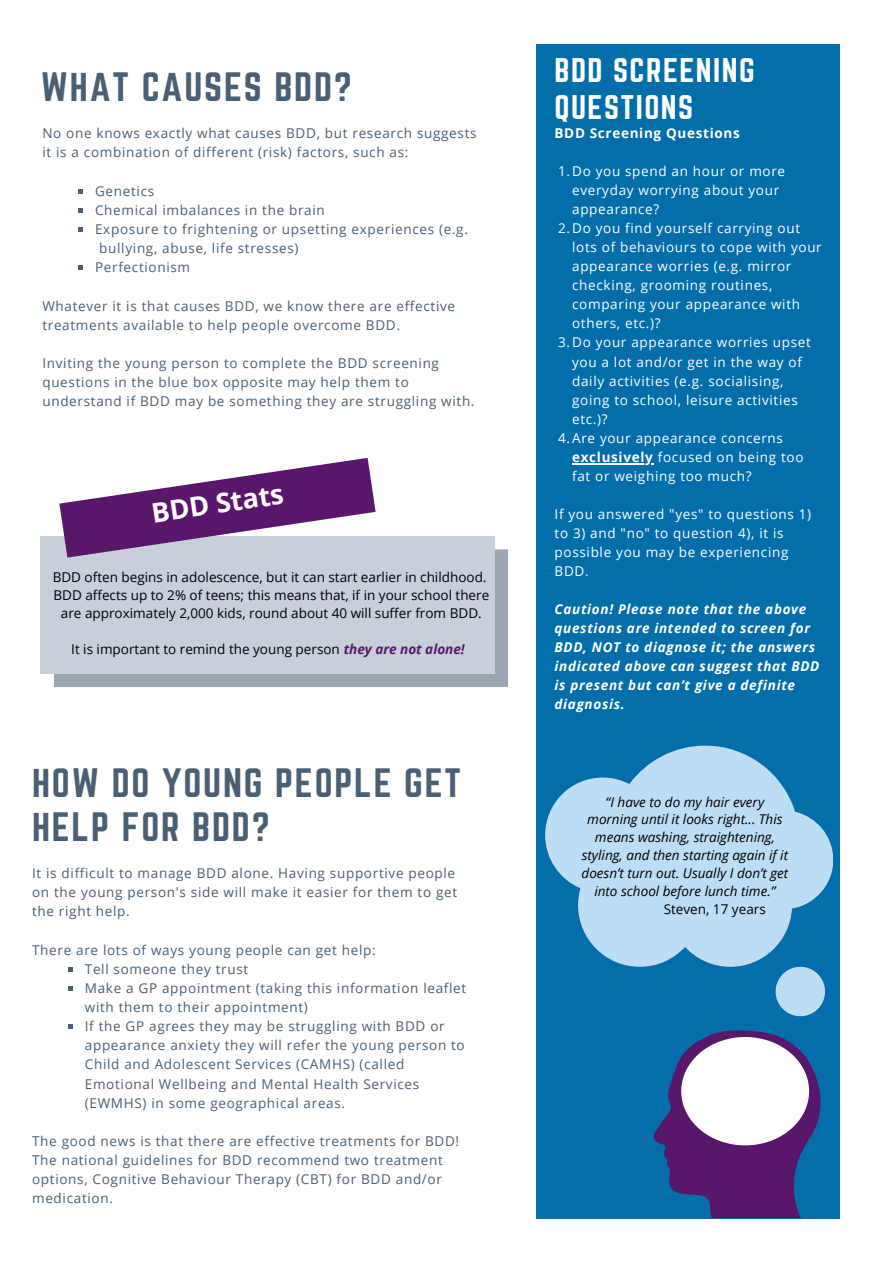
<style>
.page{position:relative;width:894px;height:1264px;background:#fff}
.page>*{position:absolute;margin:0;border:0;box-sizing:border-box;transform-origin:0 0}
.t1{font:36px/44px "Norwester";letter-spacing:.05em;color:#495f74}
.t2{font:30px/36.8px "Norwester";letter-spacing:.05em;color:#fff}
.t3{font:700 27px "Open Sans";color:#fff}
.t4{font:13.5px/19.2px "Open Sans";letter-spacing:.05em;color:#495f74}
.t5{font:13.5px/19px "Open Sans";letter-spacing:.05em;color:#fff}
.t6{font:13.5px/18px "Open Sans";color:#000;text-align:center}
.t7{font:italic 13.5px/17.9px "Open Sans";color:#000;text-align:center}
.t8{font:italic 700 13.5px/19px "Open Sans";letter-spacing:.05em;color:#fff}
.t9{font:700 13.5px "Open Sans";letter-spacing:.05em;color:#fff}
.s1{font-weight:700;font-style:italic;color:#58176b}
.s2{font-weight:700}
</style>
<div class="page">
<div style="left:536px;top:45px;width:303px;height:1173px;background:#046eab"></div>
<hr style="left:572px;top:463px;width:81px;height:1px;background:#fff">
<div style="left:54px;top:549px;width:454px;height:138px;background:#9aa7b2"></div>
<div style="left:41px;top:536px;width:453px;height:138px;background:#c7d0d8"></div>
<svg style="left:59px;top:458px;width:316px;height:99px"></svg>
<svg style="left:653px;top:1030px;width:167px;height:188px"></svg>
<svg style="left:78px;top:189px;width:5px;height:4px"></svg>
<svg style="left:78px;top:208px;width:5px;height:4px"></svg>
<svg style="left:78px;top:227px;width:5px;height:5px"></svg>
<svg style="left:78px;top:265px;width:5px;height:5px"></svg>
<svg style="left:545px;top:745px;width:287px;height:221px;fill:#bdddf4"></svg>
<svg style="left:775px;top:966px;width:49px;height:50px"></svg>
<svg style="left:68px;top:967px;width:5px;height:4px"></svg>
<svg style="left:68px;top:986px;width:5px;height:4px"></svg>
<svg style="left:68px;top:1024px;width:5px;height:4px"></svg>
<h1 class="t1" style="left:41px;top:66px;width:312px">WHAT CAUSES BDD?</h1>
<p class="t4" style="left:42px;top:123px;width:435px">No one knows exactly what causes BDD, but research suggests it is a combination of different (risk) factors, such as:</p>
<p class="t4" style="left:95px;top:181px;width:61px">Genetics</p>
<p class="t4" style="left:95px;top:200px;width:231px">Chemical imbalances in the brain</p>
<p class="t4" style="left:95px;top:219px;width:374px">Exposure to frightening or upsetting experiences (e.g.</p>
<p class="t4" style="left:99px;top:238px;width:201px">bullying, abuse, life stresses)</p>
<p class="t4" style="left:95px;top:257px;width:96px">Perfectionism</p>
<p class="t4" style="left:42px;top:296px;width:414px">Whatever it is that causes BDD, we know there are effective treatments available to help people overcome BDD.</p>
<p class="t4" style="left:42px;top:353px;width:433px">Inviting the young person to complete the BDD screening questions in the blue box opposite may help them to understand if BDD may be something they are struggling with.</p>
<h3 class="t3" style="left:149px;top:495px;width:135px;rotate:-9deg">BDD Stats</h3>
<p class="t6" style="left:53px;top:567px;width:438px">BDD often begins in adolescence, but it can start earlier in childhood.<br>BDD affects up to 2% of teens; this means that, if in your school there are approximately 2,000 kids, round about 40 will suffer from BDD.</p>
<p class="t6" style="left:71px;top:639px;width:395px">It is important to remind the young person <span class="s1">they are not alone!</span></p>
<h1 class="t1" style="left:32px;top:762px;width:430px">HOW DO YOUNG PEOPLE GET<br>HELP FOR BDD?</h1>
<p class="t4" style="left:32px;top:863px;width:426px">It is difficult to manage BDD alone. Having supportive people on the young person's side will make it easier for them to get the right help.</p>
<p class="t4" style="left:32px;top:939px;width:345px">There are lots of ways young people can get help:</p>
<p class="t4" style="left:85px;top:958px;width:383px">Tell someone they trust<br>Make a GP appointment (taking this information leaflet with them to their appointment)<br>If the GP agrees they may be struggling with BDD or appearance anxiety they will refer the young person to Child and Adolescent Services (CAMHS) (called Emotional Wellbeing and Mental Health Services (EWMHS) in some geographical areas.</p>
<p class="t4" style="left:32px;top:1131px;width:428px">The good news is that there are effective treatments for BDD!<br>The national guidelines for BDD recommend two treatment options, Cognitive Behaviour Therapy (CBT) for BDD and/or medication.</p>
<h2 class="t2" style="left:554px;top:53px;width:202px">BDD SCREENING<br>QUESTIONS</h2>
<p class="t9" style="left:554px;top:123px;width:187px">BDD Screening Questions</p>
<p class="t5" style="left:558px;top:161px;width:228px">1.Do you spend an hour or more</p>
<p class="t5" style="left:572px;top:180px;width:208px">everyday worrying about your</p>
<p class="t5" style="left:572px;top:199px;width:88px">appearance?</p>
<p class="t5" style="left:558px;top:218px;width:243px">2.Do you find yourself carrying out</p>
<p class="t5" style="left:572px;top:237px;width:251px">lots of behaviours to cope with your</p>
<p class="t5" style="left:572px;top:256px;width:221px">appearance worries (e.g. mirror</p>
<p class="t5" style="left:572px;top:275px;width:202px">checking, grooming routines,</p>
<p class="t5" style="left:572px;top:294px;width:229px">comparing your appearance with</p>
<p class="t5" style="left:572px;top:313px;width:90px">others, etc.)?</p>
<p class="t5" style="left:558px;top:333px;width:254px">3.Do your appearance worries upset</p>
<p class="t5" style="left:572px;top:352px;width:231px">you a lot and/or get in the way of</p>
<p class="t5" style="left:572px;top:371px;width:213px">daily activities (e.g. socialising,</p>
<p class="t5" style="left:572px;top:390px;width:227px">going to school, leisure activities</p>
<p class="t5" style="left:572px;top:409px;width:37px">etc.)?</p>
<p class="t5" style="left:558px;top:428px;width:226px">4.Are your appearance concerns</p>
<p class="t5" style="left:572px;top:447px;width:233px"><span class="s2">exclusively</span> focused on being too</p>
<p class="t5" style="left:572px;top:466px;width:181px">fat or weighing too much?</p>
<p class="t5" style="left:554px;top:504px;width:258px">If you answered "yes" to questions 1) to 3) and "no" to question 4), it is possible you may be experiencing<br>BDD.</p>
<p class="t8" style="left:554px;top:599px;width:266px">Caution! Please note that the above questions are intended to screen for<br>BDD, NOT to diagnose it; the answers indicated above can suggest that BDD is present but can’t give a definite diagnosis.</p>
<p class="t7" style="left:581px;top:792px;width:208px">“I have to do my hair every morning until it looks right... This means washing, straightening, styling, and then starting again if it doesn’t turn out. Usually I don’t get into school before lunch time.”</p>
<p class="t6" style="left:663px;top:899px;width:103px">Steven, 17 years</p>
</div>
